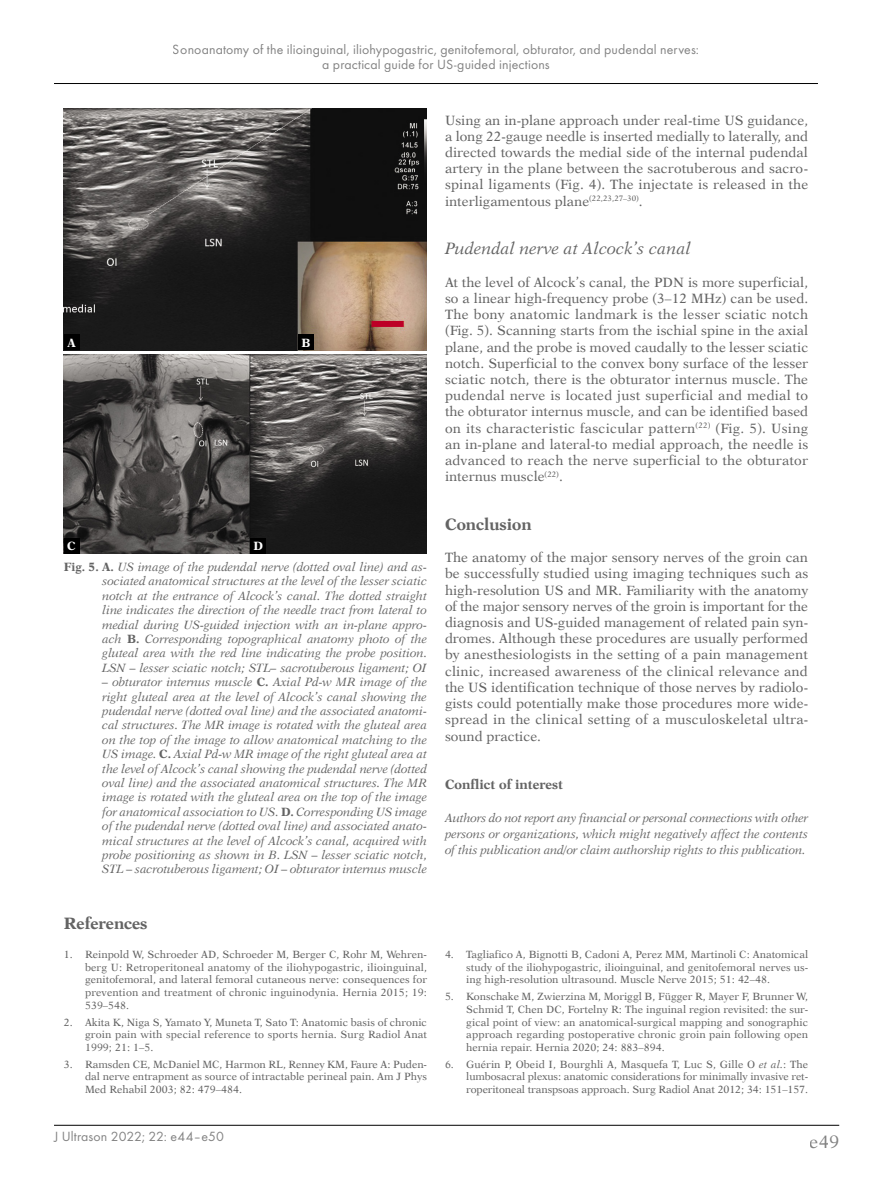
<style>
.page{position:relative;width:872px;height:1191px;background:#fff}
.page>*{position:absolute;margin:0;border:0;box-sizing:border-box;transform-origin:0 0}
.t1{font:18px "Dutch 823 EU Normal";color:#636363}
._3st_Srodtytul_PL_An{font:16.5px "Dutch 823 EU Italic";color:#636363}
._1st_Srodtytul_PL_An{font:16.5px "Dutch 823 EU Bold";color:#636363}
.Pismienictwo{font:16.5px "Dutch 823 EU Bold";color:#636363}
.t2{font:13.8px/14.4px "Futura TCE";letter-spacing:.01em;color:#636363;text-align:center}
.BANG_-_Body_Ang{font:13.5px/16.2px "Dutch 823 EU Normal";letter-spacing:.015em;color:#636363;text-align:justify}
.Konflikt_interesow_p{font:13.5px "Dutch 823 EU Bold";color:#636363}
.Normalny{font:12px/14.4px "Dutch 823 EU Italic";letter-spacing:-.01em;color:#636363;text-align:justify}
.Konflikt_interesow_p-2{font:12px/16.2px "Dutch 823 EU Italic";letter-spacing:-.02em;color:#636363;text-align:justify}
.Normalny-2{font:12px "Dutch 823 EU Bold";color:#fff}
.t3{font:10.5px/12.6px "Dutch 823 EU Normal";color:#636363;text-align:justify}
.s1{font-family:"Dutch 823 EU Bold"}
.s2{font-family:"Dutch 823 EU Italic"}
</style>
<div class="page">
<hr style="left:54px;top:1125px;width:785px;height:1px;background:#000">
<hr style="left:54px;top:83px;width:764px;height:1px;background:#000">
<img style="left:64px;top:108px;width:363px;height:242px">
<img style="left:64px;top:354px;width:363px;height:199px">
<div style="left:64px;top:335px;width:15px;height:15px;background:#000"></div>
<div style="left:64px;top:538px;width:15px;height:15px;background:#000"></div>
<div style="left:298px;top:335px;width:16px;height:15px;background:#000"></div>
<div style="left:250px;top:538px;width:16px;height:15px;background:#000"></div>
<p class="t2" style="left:173px;top:42px;width:527px">Sonoanatomy of the ilioinguinal, iliohypogastric, genitofemoral, obturator, and pudendal nerves: a practical guide for US-guided injections</p>
<p class="Normalny-2" style="left:67px;top:335px;width:10px">A</p>
<p class="Normalny-2" style="left:301px;top:335px;width:11px">B</p>
<p class="Normalny-2" style="left:67px;top:539px;width:10px">C</p>
<p class="Normalny-2" style="left:253px;top:539px;width:11px">D</p>
<p class="Normalny" style="left:102px;top:559px;width:326px;text-indent:-38px"><span class="s1">Fig. 5. A.</span> US image of the pudendal nerve (dotted oval line) and as&shy;sociated anatomical structures at the level of the lesser sciatic notch at the entrance of Alcock’s canal. The dotted straight line indicates the direction of the needle tract from lateral to medial during US-guided injection with an in-plane appro&shy;ach <span class="s1">B.</span> Corresponding topographical anatomy photo of the gluteal area with the red line indicating the probe position.<br>LSN – lesser sciatic notch; STL– sacrotuberous ligament; OI</p>
<p class="Normalny" style="left:102px;top:675px;width:326px">– obturator internus muscle <span class="s1">C.</span> Axial Pd-w MR image of the right gluteal area at the level of Alcock’s canal showing the pudendal nerve (dotted oval line) and the associated anatomi&shy;cal structures. The MR image is rotated with the gluteal area on the top of the image to allow anatomical matching to the US image. <span class="s1">C.</span> Axial Pd-w MR image of the right gluteal area at the level of Alcock’s canal showing the pudendal nerve (dotted oval line) and the associated anatomical structures. The MR image is rotated with the gluteal area on the top of the image for anatomical association to US. <span class="s1">D.</span> Corresponding US image of the pudendal nerve (dotted oval line) and associated anato&shy;mical structures at the level of Alcock’s canal, acquired with probe positioning as shown in B. LSN – lesser sciatic notch, STL – sacrotuberous ligament; OI – obturator internus muscle</p>
<p class="Pismienictwo" style="left:64px;top:912px;width:85px">References</p>
<p class="t3" style="left:85px;top:948px;width:344px;text-indent:-21px">1. Reinpold W, Schroeder AD, Schroeder M, Berger C, Rohr M, Wehren&shy;berg U: Retroperitoneal anatomy of the iliohypogastric, ilioinguinal, genitofemoral, and lateral femoral cutaneous nerve: consequences for prevention and treatment of chronic inguinodynia. Hernia 2015; 19:<br>539–548.</p>
<p class="t3" style="left:85px;top:1015px;width:343px;text-indent:-21px">2. Akita K, Niga S, Yamato Y, Muneta T, Sato T: Anatomic basis of chronic groin pain with special reference to sports hernia. Surg Radiol Anat 1999; 21: 1–5.</p>
<p class="t3" style="left:85px;top:1057px;width:343px;text-indent:-21px">3. Ramsden CE, McDaniel MC, Harmon RL, Renney KM, Faure A: Puden&shy;dal nerve entrapment as source of intractable perineal pain. Am J Phys Med Rehabil 2003; 82: 479–484.</p>
<p class="t2" style="left:54px;top:1128px;width:171px">J Ultrason 2022; 22: e44–e50</p>
<p class="BANG_-_Body_Ang" style="left:445px;top:112px;width:365px">Using an in-plane approach under real-time US guidance, a long 22-gauge needle is inserted medially to laterally, and directed towards the medial side of the internal pudendal artery in the plane between the sacrotuberous and sacro&shy;spinal ligaments (Fig. 4). The injectate is released in the interligamentous plane<sup>(22,23,27–30)</sup>.</p>
<p class="_3st_Srodtytul_PL_An" style="left:445px;top:238px;width:247px">Pudendal nerve at Alcock’s canal</p>
<p class="BANG_-_Body_Ang" style="left:445px;top:274px;width:365px">At the level of Alcock’s canal, the PDN is more superficial, so a linear high-frequency probe (3–12 MHz) can be used.<br>The bony anatomic landmark is the lesser sciatic notch (Fig. 5). Scanning starts from the ischial spine in the axial plane, and the probe is moved caudally to the lesser sciatic notch. Superficial to the convex bony surface of the lesser sciatic notch, there is the obturator internus muscle. The pudendal nerve is located just superficial and medial to the obturator internus muscle, and can be identified based on its characteristic fascicular pattern<sup>(22)</sup> (Fig. 5). Using an in-plane and lateral-to medial approach, the needle is advanced to reach the nerve superficial to the obturator internus muscle<sup>(22)</sup>.</p>
<p class="_1st_Srodtytul_PL_An" style="left:445px;top:514px;width:88px">Conclusion</p>
<p class="BANG_-_Body_Ang" style="left:445px;top:549px;width:365px">The anatomy of the major sensory nerves of the groin can be successfully studied using imaging techniques such as high-resolution US and MR. Familiarity with the anatomy of the major sensory nerves of the groin is important for the diagnosis and US-guided management of related pain syn&shy;dromes. Although these procedures are usually performed by anesthesiologists in the setting of a pain management clinic, increased awareness of the clinical relevance and the US identification technique of those nerves by radiolo&shy;gists could potentially make those procedures more wide&shy;spread in the clinical setting of a musculoskeletal ultra&shy;sound practice.</p>
<p class="Konflikt_interesow_p" style="left:445px;top:776px;width:119px">Conflict of interest</p>
<p class="Konflikt_interesow_p-2" style="left:445px;top:809px;width:365px">Authors do not report any financial or personal connections with other persons or organizations, which might negatively affect the contents of this publication and/or claim authorship rights to this publication.</p>
<p class="t3" style="left:466px;top:948px;width:343px;text-indent:-21px">4. Tagliafico A, Bignotti B, Cadoni A, Perez MM, Martinoli C: Anatomical study of the iliohypogastric, ilioinguinal, and genitofemoral nerves us&shy;ing high-resolution ultrasound. Muscle Nerve 2015; 51: 42–48.</p>
<p class="t3" style="left:466px;top:990px;width:343px;text-indent:-21px">5. Konschake M, Zwierzina M, Moriggl B, Függer R, Mayer F, Brunner W, Schmid T, Chen DC, Fortelny R: The inguinal region revisited: the sur&shy;gical point of view: an anatomical-surgical mapping and sonographic approach regarding postoperative chronic groin pain following open hernia repair. Hernia 2020; 24: 883–894.</p>
<p class="t3" style="left:466px;top:1057px;width:343px;text-indent:-21px">6. Guérin P, Obeid I, Bourghli A, Masquefa T, Luc S, Gille O <span class="s2">et al.</span>: The lumbosacral plexus: anatomic considerations for minimally invasive ret&shy;roperitoneal transpsoas approach. Surg Radiol Anat 2012; 34: 151–157.</p>
<h1 class="t1" style="left:809px;top:1131px;width:31px">e49</h1>
</div>
